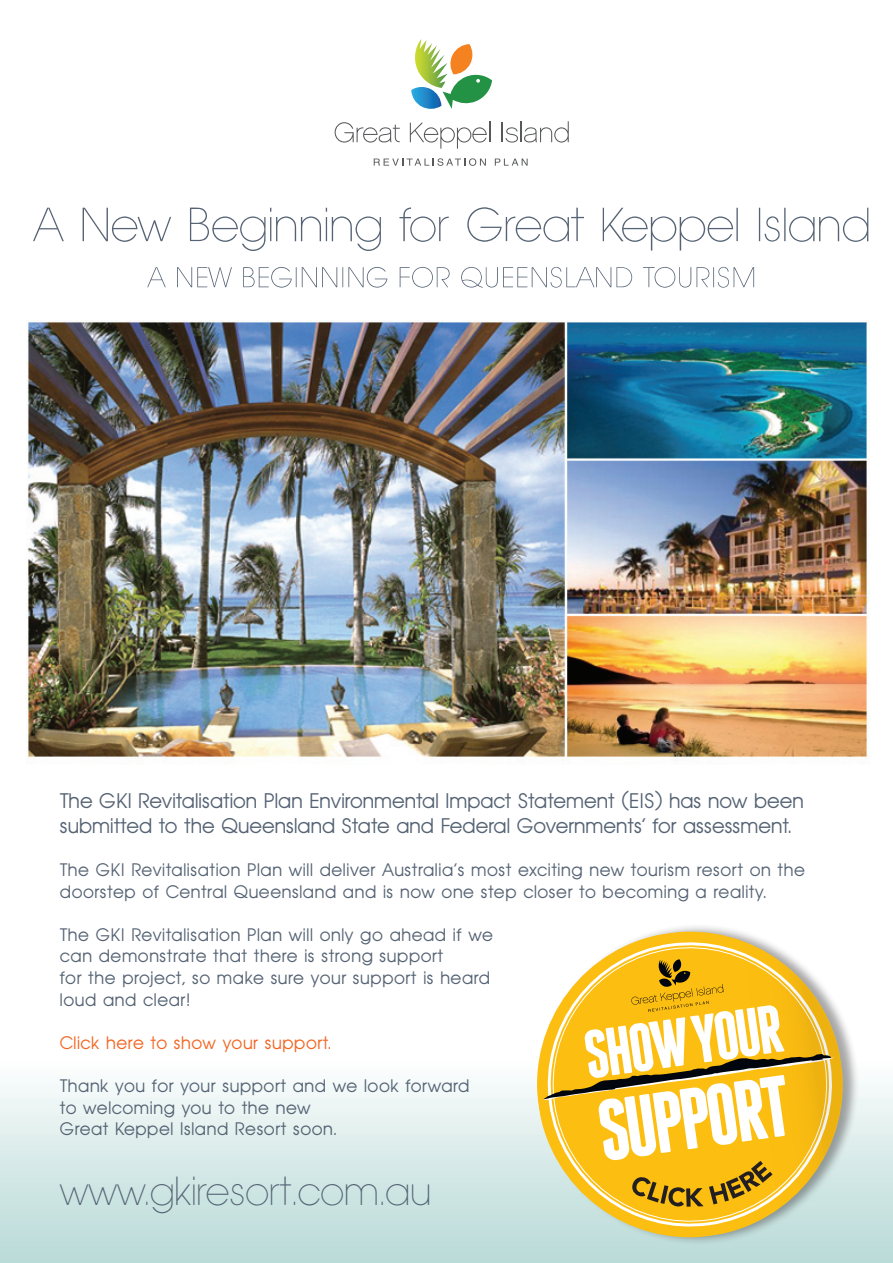
<style>
.page{position:relative;width:893px;height:1263px;background:#fff}
.page>*{position:absolute;margin:0;border:0;box-sizing:border-box;transform-origin:0 0}
.t1{font:200 40.5px "Avant Garde BQ";color:#556374}
.t2{font:21px/25.2px "Avant Garde BQ";color:#556374}
.t3{font:18px/21.6px "Avant Garde BQ";letter-spacing:.03em;color:#556374}
.t4{font:18px "Avant Garde BQ";letter-spacing:.03em;color:#f36521}
</style>
<div class="page">
<div style="left:0;top:1052px;width:893px;height:211px;background:linear-gradient(to bottom,#fff,#b7d9d6)"></div>
<img style="left:26px;top:320px;width:844px;height:443px">
<svg style="left:335px;top:122px;width:65px;height:21px"></svg>
<svg style="left:410px;top:121px;width:80px;height:28px"></svg>
<svg style="left:502px;top:123px;width:16px;height:20px"></svg>
<hr style="left:520px;top:121px;width:2px;height:21px;background:#57585a">
<svg style="left:524px;top:121px;width:45px;height:22px"></svg>
<svg style="left:411px;top:39px;width:81px;height:70px"></svg>
<svg style="left:374px;top:158px;width:112px;height:8px"></svg>
<svg style="left:495px;top:159px;width:33px;height:7px"></svg>
<svg style="left:528px;top:926px;width:324px;height:320px"></svg>
<svg style="left:147px;top:267px;width:607px;height:21px"></svg>
<svg style="left:33px;top:207px;width:835px;height:44px"></svg>
<p class="t2" style="left:60px;top:788px;width:745px">The GKI Revitalisation Plan Environmental Impact Statement (EIS) has now been submitted to the Queensland State and Federal Governments’ for assessment.</p>
<p class="t3" style="left:60px;top:859px;width:747px">The GKI Revitalisation Plan will deliver Australia’s most exciting new tourism resort on the doorstep of Central Queensland and is now one step closer to becoming a reality.</p>
<p class="t3" style="left:60px;top:924px;width:435px">The GKI Revitalisation Plan will only go ahead if we can demonstrate that there is strong support<br>for the project, so make sure your support is heard loud and clear!</p>
<p class="t4" style="left:60px;top:1033px;width:273px">Click here to show your support.</p>
<p class="t3" style="left:60px;top:1075px;width:411px">Thank you for your support and we look forward to welcoming you to the new<br>Great Keppel Island Resort soon.</p>
<h1 class="t1" style="left:60px;top:1168px;width:373px">www.gkiresort.com.au</h1>
</div>
